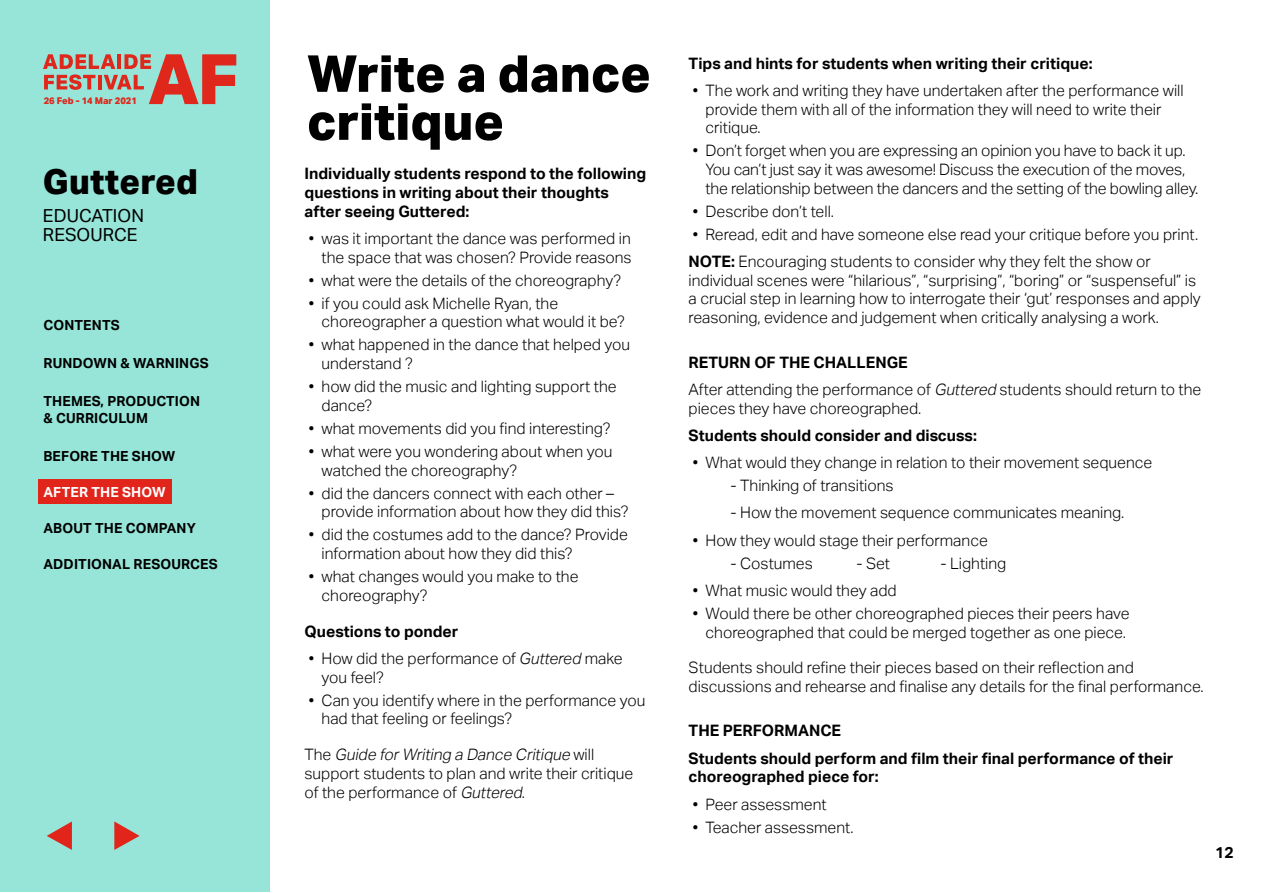
<style>
.page{position:relative;width:1263px;height:893px;background:#fff}
.page>*{position:absolute;margin:0;border:0;box-sizing:border-box;transform-origin:0 0}
.t1{font:800 51px/48px "Aktiv Grotesk Trial";color:#000}
.t2{font:800 34.5px "Aktiv Grotesk Trial";letter-spacing:.005em;color:#000}
.t3{font:18px/19.5px "Aktiv Grotesk Trial";letter-spacing:.005em;color:#000}
.t4{font:300 15.75px/18.8px "Aktiv Grotesk Trial";color:#000}
.t5{font:300 15.75px/18.8px "Aktiv Grotesk";color:#000}
.t6{font:700 15.75px/18.8px "Aktiv Grotesk Trial";color:#000}
.t7{font:700 15.75px "Aktiv Grotesk";color:#000}
.t8{font:700 13.8px/17px "Aktiv Grotesk Trial";letter-spacing:.01em;color:#000}
.t9{font:700 13.8px "Aktiv Grotesk Trial";letter-spacing:.01em;color:#fff}
.t10{font:800 9.3px "Aktiv Grotesk";color:#df271c}
.s1{font-style:italic}
.s2{font-weight:700}
</style>
<div class="page">
<div style="left:0;top:0;width:269px;height:891px;background:#96e5d8"></div>
<svg style="left:47px;top:821px;width:25px;height:29px"></svg>
<svg style="left:114px;top:821px;width:26px;height:29px"></svg>
<svg style="left:43px;top:54px;width:193px;height:50px"></svg>
<div style="left:38px;top:479px;width:133px;height:25px;background:#e1251b"></div>
<p class="t10" style="left:44px;top:95px;width:95px">26 Feb - 14 Mar 2021</p>
<h2 class="t2" style="left:43px;top:159px;width:157px">Guttered</h2>
<p class="t3" style="left:43px;top:206px;width:103px">EDUCATION<br>RESOURCE</p>
<p class="t8" style="left:43px;top:317px;width:78px">CONTENTS</p>
<p class="t8" style="left:43px;top:355px;width:167px">RUNDOWN &amp; WARNINGS</p>
<p class="t8" style="left:43px;top:393px;width:158px">THEMES, PRODUCTION &amp; CURRICULUM</p>
<p class="t8" style="left:43px;top:447px;width:133px">BEFORE THE SHOW</p>
<p class="t9" style="left:43px;top:484px;width:124px">AFTER THE SHOW</p>
<p class="t8" style="left:43px;top:519px;width:154px">ABOUT THE COMPANY</p>
<p class="t8" style="left:43px;top:555px;width:176px">ADDITIONAL RESOURCES</p>
<h1 class="t1" style="left:307px;top:48px;width:345px">Write a dance critique</h1>
<p class="t6" style="left:304px;top:164px;width:343px">Individually students respond to the following questions in writing about their thoughts after seeing Guttered:</p>
<p class="t5" style="left:309px;top:229px;width:324px;text-align:right">• was it important the dance was performed in the space that was chosen? Provide reasons</p>
<p class="t5" style="left:309px;top:271px;width:314px">• what were the details of the choreography?</p>
<p class="t5" style="left:322px;top:294px;width:305px;text-indent:-13px">• if you could ask Michelle Ryan, the choreographer a question what would it be?</p>
<p class="t5" style="left:322px;top:336px;width:310px;text-indent:-13px">• what happened in the dance that helped you understand ?</p>
<p class="t5" style="left:322px;top:377px;width:297px;text-indent:-13px">• how did the music and lighting support the dance?</p>
<p class="t5" style="left:309px;top:419px;width:303px">• what movements did you find interesting?</p>
<p class="t5" style="left:322px;top:442px;width:292px;text-indent:-13px">• what were you wondering about when you watched the choreography?</p>
<p class="t5" style="left:322px;top:484px;width:308px;text-indent:-13px">• did the dancers connect with each other – provide information about how they did this?</p>
<p class="t5" style="left:322px;top:526px;width:308px;text-indent:-13px">• did the costumes add to the dance? Provide information about how they did this?</p>
<p class="t5" style="left:322px;top:567px;width:258px;text-indent:-13px">• what changes would you make to the choreography?</p>
<p class="t6" style="left:304px;top:622px;width:155px">Questions to ponder</p>
<p class="t5" style="left:322px;top:649px;width:303px;text-indent:-13px">• How did the performance of <span class="s1">Guttered</span> make you feel?</p>
<p class="t5" style="left:322px;top:691px;width:325px;text-indent:-13px">• Can you identify where in the performance you had that feeling or feelings?</p>
<p class="t4" style="left:304px;top:745px;width:330px">T h e <span class="s1">GuideforWritingaDanceCritique</span>w i l l support students to plan and write their critique of the performance of <span class="s1">Guttered</span>.</p>
<p class="t6" style="left:688px;top:54px;width:405px">Tips and hints for students when writing their critique:</p>
<p class="t4" style="left:706px;top:81px;width:480px;text-indent:-13px">• The work and writing they have undertaken after the performance will provide them with all of the information they will need to write their critique.</p>
<p class="t4" style="left:706px;top:141px;width:494px;text-indent:-13px">• Don’t forget when you are expressing an opinion you have to back it up.<br>You can’t just say it was awesome! Discuss the execution of the moves, the relationship between the dancers and the setting of the bowling alley.</p>
<p class="t4" style="left:693px;top:202px;width:143px">• Describe don’t tell.</p>
<p class="t4" style="left:688px;top:221px;width:511px;line-height:27.3px">• Reread, edit and have someone else read your critique before you print.<br><span class="s2">NOTE:</span> Encouraging students to consider why they felt the show or</p>
<p class="t4" style="left:688px;top:271px;width:514px">individual scenes were “hilarious”, “surprising”, “boring” or “suspenseful” is a crucial step in learning how to interrogate their ‘gut’ responses and apply reasoning, evidence and judgement when critically analysing a work.</p>
<p class="t4" style="left:688px;top:348px;width:514px;line-height:27.3px"><span class="s2">RETURN OF THE CHALLENGE<br></span>After attending the performance of <span class="s1">Guttered</span>students should return to the</p>
<p class="t4" style="left:688px;top:399px;width:234px">pieces they have choreographed.</p>
<p class="t6" style="left:688px;top:426px;width:290px">Students should consider and discuss:</p>
<p class="t4" style="left:693px;top:453px;width:461px">• What would they change in relation to their movement sequence</p>
<p class="t4" style="left:731px;top:476px;width:165px">- Thinking of transitions</p>
<p class="t4" style="left:731px;top:503px;width:395px">- How the movement sequence communicates meaning.</p>
<p class="t4" style="left:693px;top:531px;width:297px">• How they would stage their performance</p>
<p class="t4" style="left:731px;top:554px;width:84px">- Costumes</p>
<p class="t4" style="left:857px;top:554px;width:35px">- Set</p>
<p class="t4" style="left:940px;top:554px;width:67px">- Lighting</p>
<p class="t4" style="left:693px;top:581px;width:205px">• What music would they add</p>
<p class="t4" style="left:693px;top:604px;width:438px;text-align:center">• Would there be other choreographed pieces their peers have choreographed that could be merged together as one piece.</p>
<p class="t4" style="left:688px;top:658px;width:516px">Students should refine their pieces based on their reflection and discussions and rehearse and finalise any details for the final performance.</p>
<p class="t6" style="left:688px;top:717px;width:486px;line-height:27.3px">THE PERFORMANCE<br>Students should perform and film their final performance of their</p>
<p class="t6" style="left:688px;top:767px;width:192px">choreographed piece for:</p>
<p class="t4" style="left:693px;top:795px;width:135px">• Peer assessment</p>
<p class="t4" style="left:693px;top:818px;width:162px">• Teacher assessment.</p>
<p class="t7" style="left:1215px;top:843px;width:20px">12</p>
</div>
